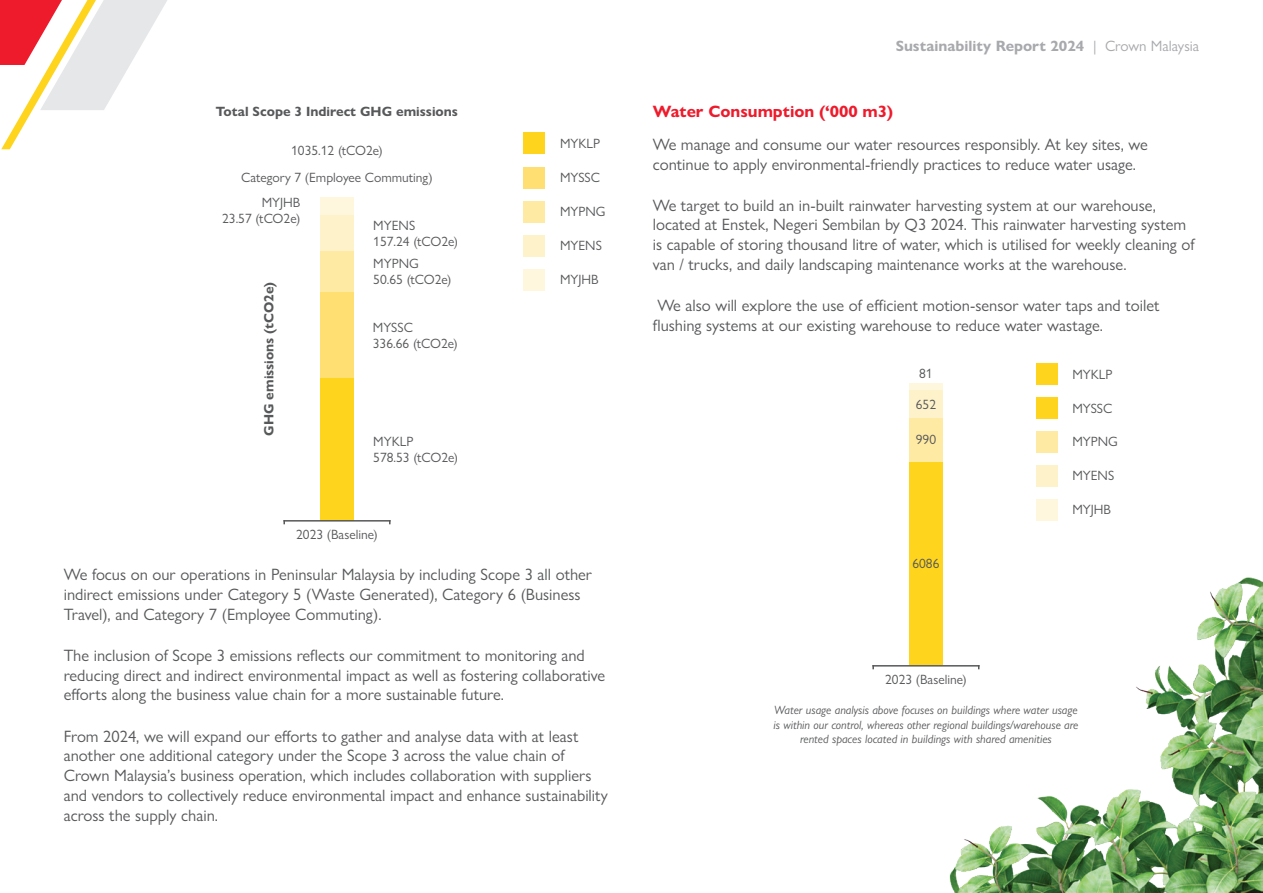
<style>
.page{position:relative;width:1263px;height:893px;background:#fff}
.page>*{position:absolute;margin:0;border:0;box-sizing:border-box;transform-origin:0 0}
.t1{font:16.5px/19.8px "Gill Sans Nova";color:#57585a}
.t2{font:700 16.5px "Gill Sans Nova";color:#ee1b2c}
.t3{font:700 15px "Gill Sans Nova";color:#a8a9ad}
.t4{font:13.5px/16.2px "Gill Sans Nova";color:#57585a}
.t5{font:700 13.5px "Gill Sans Nova";color:#57585a}
.t6{font:italic 12px/14.4px "Gill Sans Nova";color:#57585a;text-align:center}
.s1{font-weight:400}
</style>
<div class="page">
<img style="left:872px;top:571px;width:391px;height:322px">
<div style="left:320px;top:292px;width:34px;height:86px;background:#ffde72"></div>
<div style="left:320px;top:378px;width:34px;height:142px;background:#fed41d"></div>
<div style="left:320px;top:251px;width:34px;height:41px;background:#ffeaa4"></div>
<div style="left:320px;top:215px;width:34px;height:36px;background:#fef2cb"></div>
<div style="left:320px;top:198px;width:34px;height:17px;background:#fef7de"></div>
<div style="left:909px;top:461px;width:33px;height:204px;background:#fed41d"></div>
<div style="left:909px;top:418px;width:33px;height:43px;background:#ffeaa4"></div>
<div style="left:909px;top:389px;width:33px;height:29px;background:#fef2cb"></div>
<div style="left:909px;top:383px;width:33px;height:6px;background:#fef7de"></div>
<div style="left:524px;top:133px;width:21px;height:21px;background:#fed41d"></div>
<div style="left:524px;top:167px;width:21px;height:21px;background:#ffde72"></div>
<div style="left:524px;top:201px;width:21px;height:21px;background:#ffeaa4"></div>
<div style="left:524px;top:235px;width:21px;height:21px;background:#fef2cb"></div>
<div style="left:524px;top:269px;width:21px;height:21px;background:#fef7de"></div>
<div style="left:1036px;top:363px;width:21px;height:21px;background:#fed41d"></div>
<div style="left:1036px;top:397px;width:21px;height:21px;background:#fed41d"></div>
<div style="left:1036px;top:431px;width:21px;height:21px;background:#ffeaa4"></div>
<div style="left:1036px;top:465px;width:21px;height:21px;background:#fef2cb"></div>
<div style="left:1036px;top:499px;width:21px;height:21px;background:#fef7de"></div>
<hr style="left:872px;top:665px;width:107px;height:2px;background:#57585a">
<svg style="left:0;top:0;width:167px;height:149px"></svg>
<hr style="left:283px;top:520px;width:107px;height:2px;background:#57585a">
<p class="t5" style="left:216px;top:103px;width:244px">Total Scope 3 Indirect GHG emissions</p>
<p class="t4" style="left:241px;top:137px;width:193px;line-height:26.8px;text-align:center">1035.12 (tCO2e)<br>Category 7 (Employee Commuting)</p>
<p class="t4" style="left:222px;top:194px;width:80px;text-align:right">MYJHB<br>23.57 (tCO2e)</p>
<p class="t5" style="left:261px;top:436px;width:155px;rotate:-90deg">GHG emissions (tCO2e)</p>
<p class="t4" style="left:373px;top:217px;width:86px">MYENS<br>157.24 (tCO2e)</p>
<p class="t4" style="left:373px;top:255px;width:80px">MYPNG<br>50.65 (tCO2e)</p>
<p class="t4" style="left:373px;top:319px;width:86px">MYSSC<br>336.66 (tCO2e)</p>
<p class="t4" style="left:373px;top:433px;width:86px">MYKLP<br>578.53 (tCO2e)</p>
<p class="t4" style="left:296px;top:526px;width:83px">2023 (Baseline)</p>
<p class="t4" style="left:560px;top:136px;width:42px">MYKLP</p>
<p class="t4" style="left:560px;top:170px;width:42px">MYSSC</p>
<p class="t4" style="left:560px;top:203px;width:47px">MYPNG</p>
<p class="t4" style="left:560px;top:237px;width:43px">MYENS</p>
<p class="t4" style="left:560px;top:271px;width:40px">MYJHB</p>
<p class="t1" style="left:64px;top:565px;width:530px">We focus on our operations in Peninsular Malaysia by including Scope 3 all other indirect emissions under Category 5 (Waste Generated), Category 6 (Business<br>Travel), and Category 7 (Employee Commuting).</p>
<p class="t1" style="left:64px;top:645px;width:543px">The inclusion of Scope 3 emissions reflects our commitment to monitoring and reducing direct and indirect environmental impact as well as fostering collaborative efforts along the business value chain for a more sustainable future.</p>
<p class="t1" style="left:64px;top:726px;width:546px">From 2024, we will expand our efforts to gather and analyse data with at least another one additional category under the Scope 3 across the value chain of Crown Malaysia’s business operation, which includes collaboration with suppliers and vendors to collectively reduce environmental impact and enhance sustainability across the supply chain.</p>
<p class="t3" style="left:896px;top:37px;width:305px">Sustainability Report 2024 <span class="s1">| Crown Malaysia</span></p>
<p class="t2" style="left:653px;top:101px;width:242px">Water Consumption (‘000 m3)</p>
<p class="t1" style="left:653px;top:134px;width:497px">We manage and consume our water resources responsibly. At key sites, we continue to apply environmental-friendly practices to reduce water usage.</p>
<p class="t1" style="left:653px;top:195px;width:543px">We target to build an in-built rainwater harvesting system at our warehouse, located at Enstek, Negeri Sembilan by Q3 2024. This rainwater harvesting system is capable of storing thousand litre of water, which is utilised for weekly cleaning of van / trucks, and daily landscaping maintenance works at the warehouse.</p>
<p class="t1" style="left:653px;top:295px;width:508px">We also will explore the use of efficient motion-sensor water taps and toilet flushing systems at our existing warehouse to reduce water wastage.</p>
<p class="t4" style="left:919px;top:365px;width:15px">81</p>
<p class="t4" style="left:916px;top:396px;width:22px">652</p>
<p class="t4" style="left:916px;top:432px;width:22px">990</p>
<p class="t4" style="left:912px;top:555px;width:28px">6086</p>
<p class="t4" style="left:1072px;top:366px;width:42px">MYKLP</p>
<p class="t4" style="left:1072px;top:400px;width:42px">MYSSC</p>
<p class="t4" style="left:1072px;top:433px;width:47px">MYPNG</p>
<p class="t4" style="left:1072px;top:467px;width:43px">MYENS</p>
<p class="t4" style="left:1072px;top:501px;width:40px">MYJHB</p>
<p class="t4" style="left:885px;top:671px;width:83px">2023 (Baseline)</p>
<p class="t6" style="left:773px;top:703px;width:306px">Water usage analysis above focuses on buildings where water usage is within our control, whereas other regional buildings/warehouse are rented spaces located in buildings with shared amenities</p>
</div>
